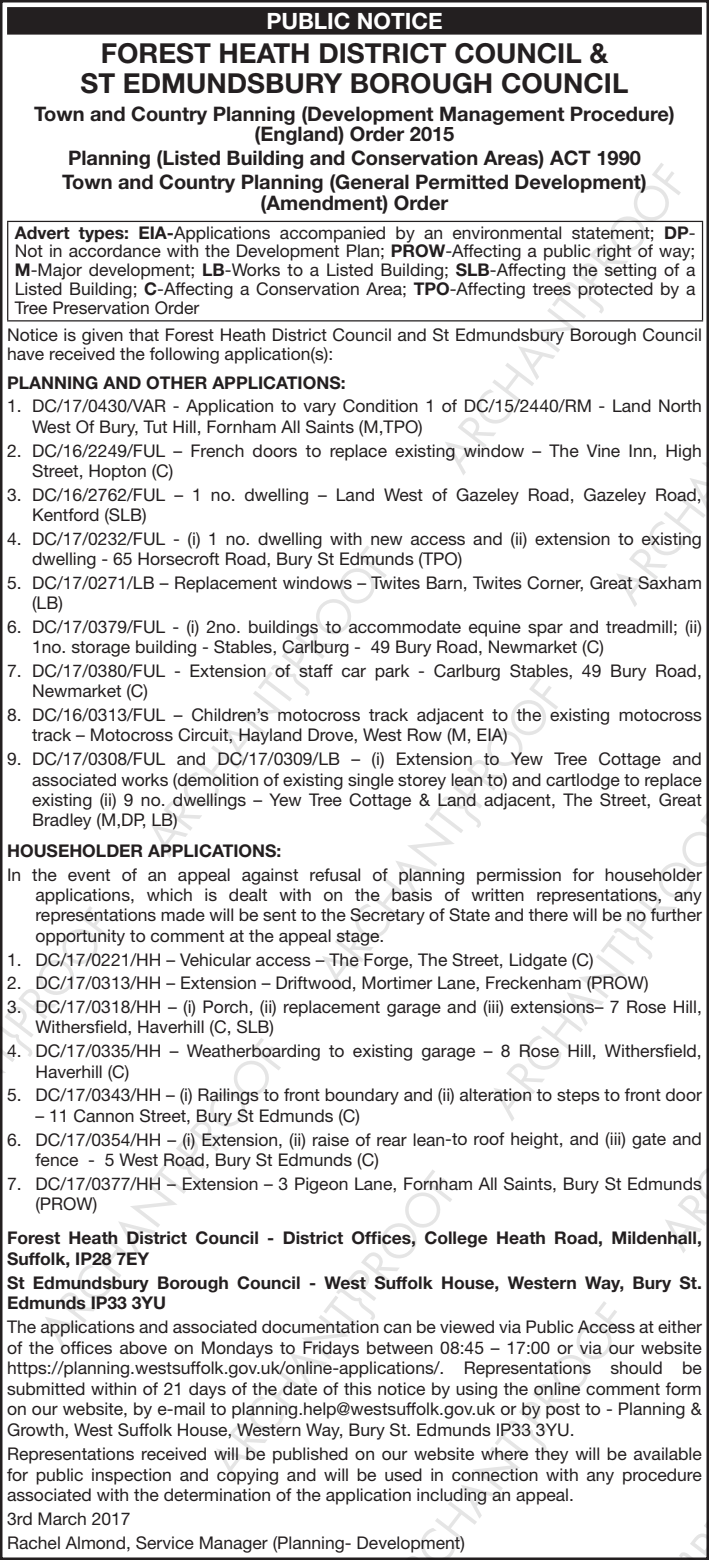
<style>
.page{position:relative;width:709px;height:1560px;background:#fff}
.page>*{position:absolute;margin:0;border:0;box-sizing:border-box;transform-origin:0 0}
.t1{font:700 27.5px/30.5px "Khcxvc Helvetica Neue";color:#231f20;text-align:center}
.t2{font:700 22.5px "Khcxvc Helvetica Neue";color:#fff}
.t3{font:700 20px/20.5px "Khcxvc Helvetica Neue";color:#231f20;text-align:center}
.t4{font:17.5px/20.2px "Bdlhwm Helvetica Neue";color:#231f20}
.t5{font:700 17.5px/20.5px "Khcxvc Helvetica Neue";color:#231f20}
.s1{font-family:"Khcxvc Helvetica Neue";font-weight:700}
</style>
<div class="page">
<img style="left:0;top:0;width:709px;height:1559px">
<p class="t2" style="left:266px;top:13px;width:178px">PUBLIC NOTICE</p>
<h1 class="t1" style="left:81px;top:40px;width:549px">FOREST HEATH DISTRICT COUNCIL &amp;<br>ST EDMUNDSBURY BOROUGH COUNCIL</h1>
<p class="t3" style="left:34px;top:105px;width:642px">Town and Country Planning (Development Management Procedure) (England) Order 2015</p>
<p class="t3" style="left:62px;top:148px;width:586px;line-height:24px;text-align:left">Planning (Listed Building and Conservation Areas) ACT 1990<br>Town and Country Planning (General Permitted Development)</p>
<p class="t3" style="left:260px;top:194px;width:189px">(Amendment) Order</p>
<p class="t4" style="left:15px;top:224px;width:682px;line-height:18.8px;text-align:justify"><span class="s1">Advert types: EIA-</span>Applications accompanied by an environmental statement; <span class="s1">DP</span>-Not in accordance with the Development Plan; <span class="s1">PROW</span>-Affecting a public right of way; <span class="s1">M</span>-Major development; <span class="s1">LB</span>-Works to a Listed Building; <span class="s1">SLB</span>-Affecting the setting of a Listed Building; <span class="s1">C</span>-Affecting a Conservation Area; <span class="s1">TPO</span>-Affecting trees protected by a Tree Preservation Order</p>
<p class="t4" style="left:7px;top:326px;width:696px;line-height:19.2px">Notice is given that Forest Heath District Council and St Edmundsbury Borough Council have received the following application(s):</p>
<p class="t5" style="left:7px;top:373px;width:340px">PLANNING AND OTHER APPLICATIONS:</p>
<p class="t4" style="left:32px;top:397px;width:671px;text-indent:-25px">1. DC/17/0430/VAR - Application to vary Condition 1 of DC/15/2440/RM - Land North<br>West Of Bury, Tut Hill, Fornham All Saints (M,TPO)</p>
<p class="t4" style="left:32px;top:441px;width:671px;text-indent:-25px">2. DC/16/2249/FUL – French doors to replace existing window – The Vine Inn, High<br>Street, Hopton (C)</p>
<p class="t4" style="left:32px;top:485px;width:671px;text-indent:-25px">3. DC/16/2762/FUL – 1 no. dwelling – Land West of Gazeley Road, Gazeley Road,<br>Kentford (SLB)</p>
<p class="t4" style="left:32px;top:530px;width:671px;text-indent:-25px">4. DC/17/0232/FUL - (i) 1 no. dwelling with new access and (ii) extension to existing dwelling - 65 Horsecroft Road, Bury St Edmunds (TPO)</p>
<p class="t4" style="left:32px;top:574px;width:671px;text-indent:-25px">5. DC/17/0271/LB – Replacement windows – Twites Barn, Twites Corner, Great Saxham (LB)</p>
<p class="t4" style="left:32px;top:618px;width:671px;text-indent:-25px">6. DC/17/0379/FUL - (i) 2no. buildings to accommodate equine spar and treadmill; (ii)<br>1no. storage building - Stables, Carlburg - 49 Bury Road, Newmarket (C)</p>
<p class="t4" style="left:32px;top:662px;width:671px;text-indent:-25px">7. DC/17/0380/FUL - Extension of staff car park - Carlburg Stables, 49 Bury Road,<br>Newmarket (C)</p>
<p class="t4" style="left:32px;top:706px;width:671px;text-indent:-25px">8. DC/16/0313/FUL – Children’s motocross track adjacent to the existing motocross track – Motocross Circuit, Hayland Drove, West Row (M, EIA)</p>
<p class="t4" style="left:32px;top:750px;width:671px;text-align:justify;text-indent:-25px">9. DC/17/0308/FUL and DC/17/0309/LB – (i) Extension to Yew Tree Cottage and associated works (demolition of existing single storey lean to) and cartlodge to replace existing (ii) 9 no. dwellings – Yew Tree Cottage &amp; Land adjacent, The Street, Great Bradley (M,DP, LB)</p>
<p class="t5" style="left:7px;top:842px;width:276px">HOUSEHOLDER APPLICATIONS:</p>
<p class="t4" style="left:35px;top:865px;width:668px;text-align:justify;text-indent:-28px">In the event of an appeal against refusal of planning permission for householder applications, which is dealt with on the basis of written representations, any representations made will be sent to the Secretary of State and there will be no further opportunity to comment at the appeal stage.</p>
<p class="t4" style="left:7px;top:950px;width:588px">1. DC/17/0221/HH – Vehicular access – The Forge, The Street, Lidgate (C)</p>
<p class="t4" style="left:7px;top:974px;width:643px">2. DC/17/0313/HH – Extension – Driftwood, Mortimer Lane, Freckenham (PROW)</p>
<p class="t4" style="left:35px;top:998px;width:668px;text-indent:-28px">3. DC/17/0318/HH – (i) Porch, (ii) replacement garage and (iii) extensions– 7 Rose Hill,<br>Withersfield, Haverhill (C, SLB)</p>
<p class="t4" style="left:35px;top:1042px;width:668px;text-indent:-28px">4. DC/17/0335/HH – Weatherboarding to existing garage – 8 Rose Hill, Withersfield,<br>Haverhill (C)</p>
<p class="t4" style="left:7px;top:1086px;width:696px">5. DC/17/0343/HH – (i) Railings to front boundary and (ii) alteration to steps to front door</p>
<p class="t4" style="left:35px;top:1106px;width:326px">– 11 Cannon Street, Bury St Edmunds (C)</p>
<p class="t4" style="left:35px;top:1130px;width:668px;text-indent:-28px">6. DC/17/0354/HH – (i) Extension, (ii) raise of rear lean-to roof height, and (iii) gate and fence - 5 West Road, Bury St Edmunds (C)</p>
<p class="t4" style="left:35px;top:1174px;width:668px;text-indent:-28px">7. DC/17/0377/HH – Extension – 3 Pigeon Lane, Fornham All Saints, Bury St Edmunds (PROW)</p>
<p class="t5" style="left:7px;top:1228px;width:696px">Forest Heath District Council - District Offices, College Heath Road, Mildenhall,<br>Suffolk, IP28 7EY</p>
<p class="t5" style="left:7px;top:1273px;width:696px">St Edmundsbury Borough Council - West Suffolk House, Western Way, Bury St.<br>Edmunds IP33 3YU</p>
<p class="t4" style="left:7px;top:1317px;width:696px;text-align:justify">The applications and associated documentation can be viewed via Public Access at either of the offices above on Mondays to Fridays between 08:45 – 17:00 or via our website https://planning.westsuffolk.gov.uk/online-applications/. Representations should be submitted within of 21 days of the date of this notice by using the online comment form on our website, by e-mail to planning.help@westsuffolk.gov.uk or by post to - Planning &amp; Growth, West Suffolk House, Western Way, Bury St. Edmunds IP33 3YU.</p>
<p class="t4" style="left:7px;top:1444px;width:696px;text-align:justify">Representations received will be published on our website where they will be available for public inspection and copying and will be used in connection with any procedure associated with the determination of the application including an appeal.</p>
<p class="t4" style="left:7px;top:1508px;width:459px;line-height:24px">3rd March 2017<br>Rachel Almond, Service Manager (Planning- Development)</p>
</div>
